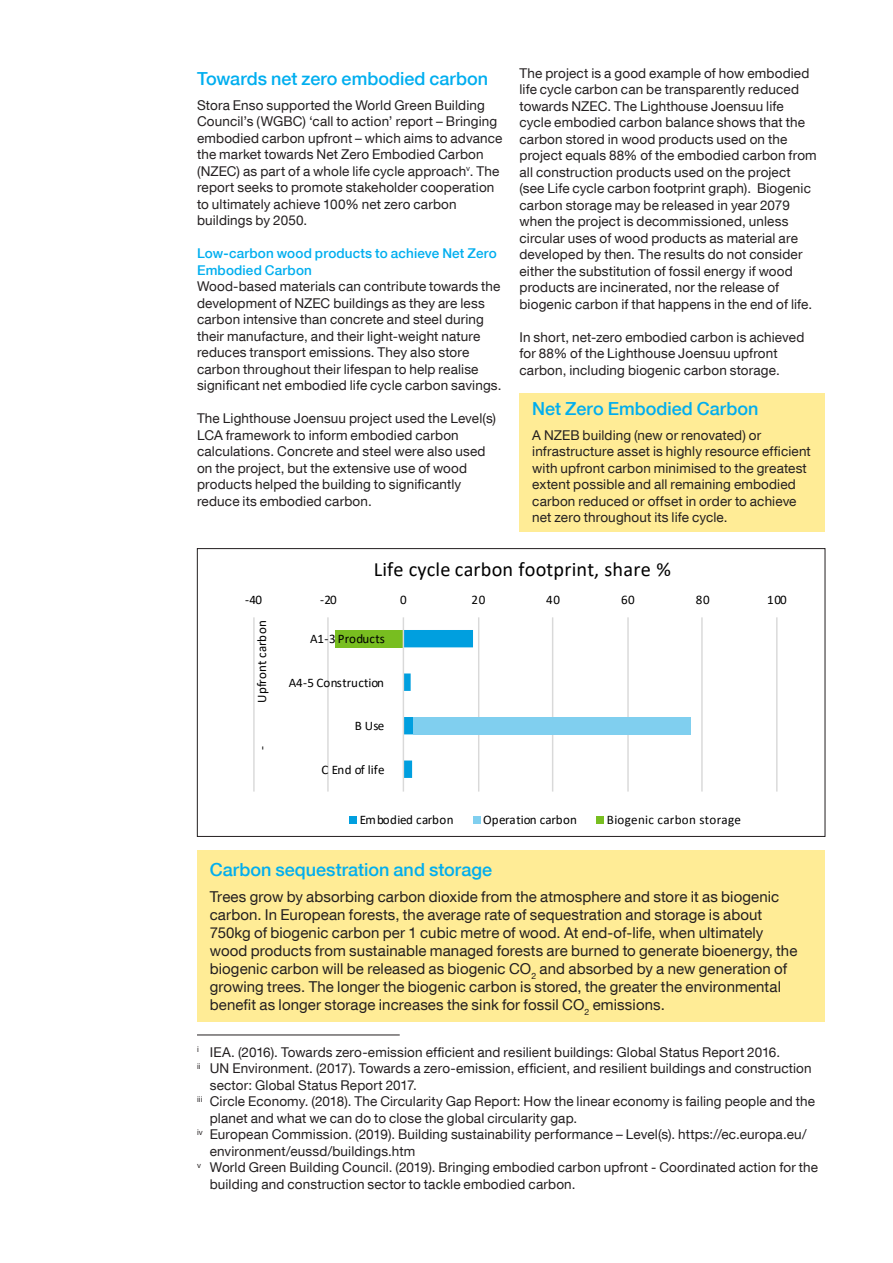
<style>
.page{position:relative;width:893px;height:1263px;background:#fff}
.page>*{position:absolute;margin:0;border:0;box-sizing:border-box;transform-origin:0 0}
.t1{font:20.25px "Calibri";letter-spacing:.01em;color:#000}
.t2{font:500 18px "Helvetica Neue LT Com";color:#00aeef}
.t3{font:15px/18px "Helvetica Neue LT Com";letter-spacing:.005em;color:#231f20}
.t4{font:13.5px/16.5px "Helvetica Neue LT Com";letter-spacing:.01em;color:#231f20}
.t5{font:500 13.5px/16.5px "Helvetica Neue LT Com";letter-spacing:.015em;color:#00aeef}
.t6{font:13.05px "Calibri";letter-spacing:.02em;color:#000}
.t7{font:13.05px "Calibri";color:#000}
.t8{font:13.05px "Calibri";letter-spacing:-.005em;color:#000}
</style>
<div class="page">
<div style="left:519px;top:393px;width:306px;height:138px;background:#ffec96"></div>
<hr style="left:253px;top:617px;width:2px;height:174px;background:#d9d9d9">
<hr style="left:327px;top:617px;width:2px;height:174px;background:#d9d9d9">
<hr style="left:478px;top:617px;width:1px;height:174px;background:#d9d9d9">
<hr style="left:552px;top:617px;width:1px;height:174px;background:#d9d9d9">
<hr style="left:627px;top:617px;width:2px;height:174px;background:#d9d9d9">
<hr style="left:701px;top:617px;width:2px;height:174px;background:#d9d9d9">
<hr style="left:776px;top:617px;width:1px;height:174px;background:#d9d9d9">
<svg style="left:404px;top:630px;width:69px;height:148px"></svg>
<div style="left:414px;top:717px;width:277px;height:17px;background:#80cfef"></div>
<div style="left:335px;top:630px;width:68px;height:17px;background:#78be20"></div>
<hr style="left:403px;top:617px;width:1px;height:174px;background:#d9d9d9">
<div style="left:349px;top:816px;width:8px;height:7px;background:#009fdf"></div>
<div style="left:473px;top:816px;width:7px;height:7px;background:#80cfef"></div>
<div style="left:597px;top:816px;width:7px;height:7px;background:#78be20"></div>
<div style="left:197px;top:548px;width:628px;height:289px;border:1px solid #231f20"></div>
<hr style="left:197px;top:1034px;width:203px;height:1px;background:#231f20">
<div style="left:197px;top:850px;width:628px;height:172px;background:#ffec96"></div>
<h2 class="t2" style="left:197px;top:67px;width:293px">Towards net zero embodied carbon</h2>
<p class="t4" style="left:197px;top:96px;width:307px">Stora Enso supported the World Green Building Council’s (WGBC) ‘call to action’ report – Bringing embodied carbon upfront – which aims to advance the market towards Net Zero Embodied Carbon (NZEC) as part of a whole life cycle approach<sup>v</sup>. The report seeks to promote stakeholder cooperation to ultimately achieve 100% net zero carbon buildings by 2050.</p>
<p class="t5" style="left:197px;top:245px;width:301px">Low-carbon wood products to achieve Net Zero<br>Embodied Carbon</p>
<p class="t4" style="left:197px;top:278px;width:306px">Wood-based materials can contribute towards the development of NZEC buildings as they are less carbon intensive than concrete and steel during their manufacture, and their light-weight nature reduces transport emissions. They also store carbon throughout their lifespan to help realise significant net embodied life cycle carbon savings.</p>
<p class="t4" style="left:197px;top:410px;width:301px">The Lighthouse Joensuu project used the Level(s)<br>LCA framework to inform embodied carbon calculations. Concrete and steel were also used on the project, but the extensive use of wood products helped the building to significantly reduce its embodied carbon.</p>
<p class="t4" style="left:519px;top:64px;width:299px">The project is a good example of how embodied life cycle carbon can be transparently reduced towards NZEC. The Lighthouse Joensuu life cycle embodied carbon balance shows that the carbon stored in wood products used on the project equals 88% of the embodied carbon from all construction products used on the project (see Life cycle carbon footprint graph). Biogenic carbon storage may be released in year 2079 when the project is decommissioned, unless circular uses of wood products as material are developed by then. The results do not consider either the substitution of fossil energy if wood products are incinerated, nor the release of biogenic carbon if that happens in the end of life.</p>
<p class="t4" style="left:519px;top:328px;width:286px">In short, net-zero embodied carbon is achieved for 88% of the Lighthouse Joensuu upfront carbon, including biogenic carbon storage.</p>
<h2 class="t2" style="left:532px;top:397px;width:228px">Net Zero Embodied Carbon</h2>
<p class="t4" style="left:532px;top:426px;width:280px">A NZEB building (new or renovated) or infrastructure asset is highly resource efficient with upfront carbon minimised to the greatest extent possible and all remaining embodied carbon reduced or offset in order to achieve net zero throughout its life cycle.</p>
<h1 class="t1" style="left:374px;top:555px;width:299px">Life cycle carbon footprint, share %</h1>
<p class="t6" style="left:245px;top:590px;width:18px">-40</p>
<p class="t6" style="left:320px;top:590px;width:18px">-20</p>
<p class="t6" style="left:400px;top:590px;width:8px">0</p>
<p class="t6" style="left:471px;top:590px;width:15px">20</p>
<p class="t6" style="left:546px;top:590px;width:15px">40</p>
<p class="t6" style="left:621px;top:590px;width:15px">60</p>
<p class="t6" style="left:696px;top:590px;width:15px">80</p>
<p class="t6" style="left:767px;top:590px;width:21px">100</p>
<p class="t6" style="left:310px;top:630px;width:76px">A1-3 Products</p>
<p class="t7" style="left:289px;top:673px;width:97px">A4-5 Construction</p>
<p class="t6" style="left:355px;top:717px;width:31px">B Use</p>
<p class="t8" style="left:322px;top:760px;width:65px">C End of life</p>
<p class="t6" style="left:253px;top:702px;width:84px;rotate:-90deg">Upfront carbon</p>
<p class="t6" style="left:253px;top:750px;width:5px;rotate:-90deg">-</p>
<p class="t6" style="left:360px;top:811px;width:95px">Embodied carbon</p>
<p class="t7" style="left:483px;top:811px;width:95px">Operation carbon</p>
<p class="t6" style="left:607px;top:811px;width:136px">Biogenic carbon storage</p>
<h2 class="t2" style="left:210px;top:858px;width:284px">Carbon sequestration and storage</h2>
<p class="t3" style="left:210px;top:887px;width:589px">Trees grow by absorbing carbon dioxide from the atmosphere and store it as biogenic carbon. In European forests, the average rate of sequestration and storage is about 750kg of biogenic carbon per 1 cubic metre of wood. At end-of-life, when ultimately wood products from sustainable managed forests are burned to generate bioenergy, the biogenic carbon will be released as biogenic CO<sub>2</sub> and absorbed by a new generation of growing trees. The longer the biogenic carbon is stored, the greater the environmental benefit as longer storage increases the sink for fossil CO<sub>2</sub> emissions.</p>
<p class="t4" style="left:197px;top:1043px;width:585px"><sup>i</sup> IEA. (2016). Towards zero-emission efficient and resilient buildings: Global Status Report 2016.</p>
<p class="t4" style="left:197px;top:1060px;width:616px"><sup>ii</sup> UN Environment. (2017). Towards a zero-emission, efficient, and resilient buildings and construction</p>
<p class="t4" style="left:210px;top:1076px;width:209px">sector: Global Status Report 2017.</p>
<p class="t4" style="left:197px;top:1093px;width:620px"><sup>iii</sup> Circle Economy. (2018). The Circularity Gap Report: How the linear economy is failing people and the</p>
<p class="t4" style="left:210px;top:1109px;width:369px">planet and what we can do to close the global circularity gap.</p>
<p class="t4" style="left:197px;top:1126px;width:611px"><sup>iv</sup> European Commission. (2019). Building sustainability performance – Level(s). https://ec.europa.eu/</p>
<p class="t4" style="left:210px;top:1142px;width:207px">environment/eussd/buildings.htm</p>
<p class="t4" style="left:197px;top:1159px;width:622px"><sup>v</sup> World Green Building Council. (2019). Bringing embodied carbon upfront - Coordinated action for the</p>
<p class="t4" style="left:210px;top:1175px;width:367px">building and construction sector to tackle embodied carbon.</p>
</div>
